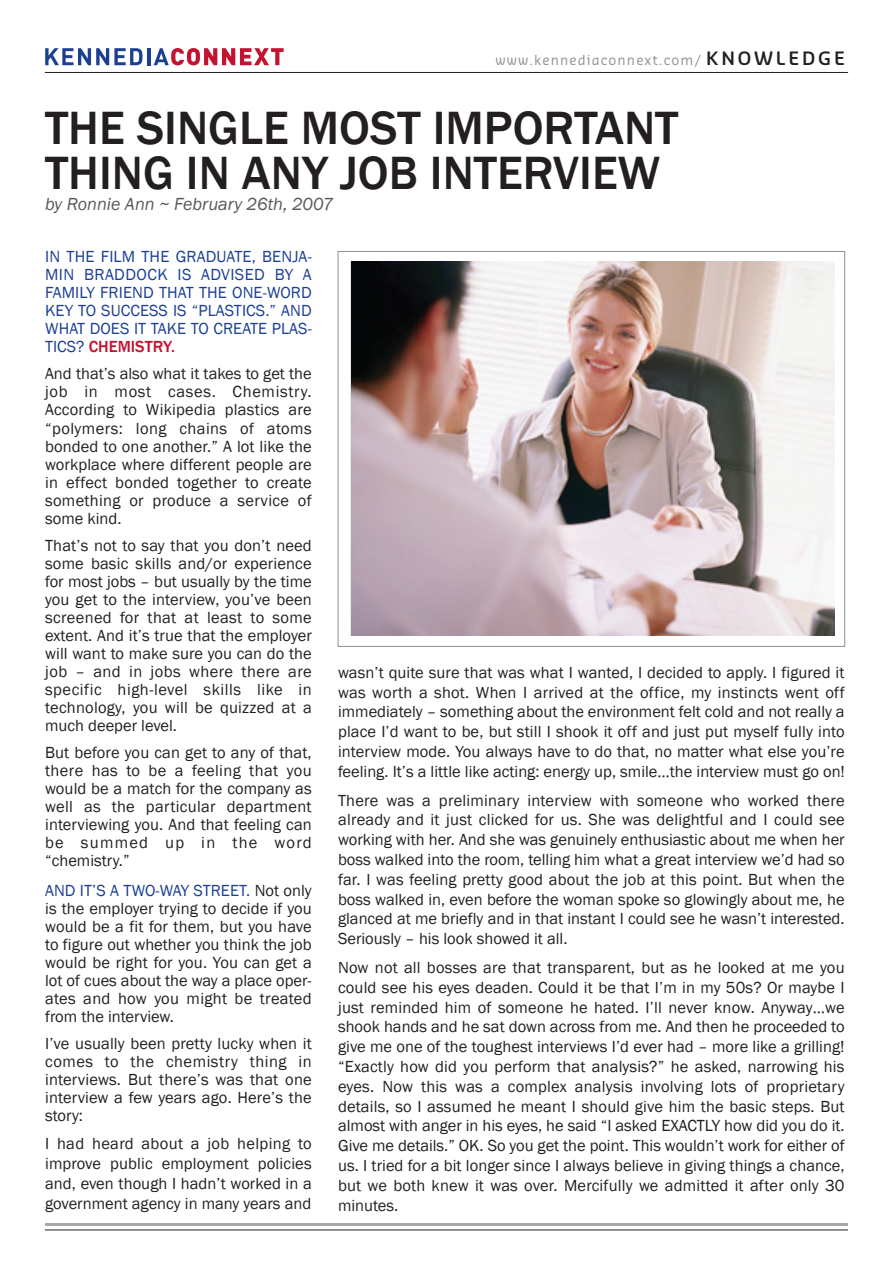
<style>
.page{position:relative;width:893px;height:1263px;background:#fff}
.page>*{position:absolute;margin:0;border:0;box-sizing:border-box;transform-origin:0 0}
.t1{font:500 48px/45px "Franklin Gothic";color:#231f20}
.t2{font:italic 18px "Franklin Gothic";color:#58595b}
.t3{font:16.5px/18px "Franklin Gothic";color:#231f20;text-align:justify}
.t4{font:16.5px/18px "Franklin Gothic";letter-spacing:.005em;color:#1c3f94;text-align:justify}
.t5{font:13.5px "Sansa";letter-spacing:.08em;color:#939598}
.s1{font-family:"Sansa Pro";font-weight:600;font-size:18px;color:#231f20}
.s2{font-weight:500;color:#c41230}
.s3{color:#1c3f94}
</style>
<div class="page">
<hr style="left:45px;top:72px;width:803px;height:1px;background:#231f20">
<hr style="left:45px;top:1230px;width:803px;height:1px;background:#231f20">
<svg style="left:45px;top:48px;width:98px;height:17px"></svg>
<hr style="left:147px;top:48px;width:3px;height:17px;background:#1c3f94">
<svg style="left:154px;top:48px;width:130px;height:17px"></svg>
<hr style="left:45px;top:1223px;width:803px;height:2px;background:#a5a7aa">
<img style="left:351px;top:262px;width:483px;height:373px">
<p class="t5" style="left:495px;top:52px;width:351px">www.kennediaconnext.com/ <span class="s1">KNOWLEDGE</span></p>
<h1 class="t1" style="left:45px;top:106px;width:635px">THE SINGLE MOST IMPORTANT<br>THING IN ANY JOB INTERVIEW</h1>
<p class="t2" style="left:45px;top:193px;width:290px">by Ronnie Ann ~ February 26th, 2007</p>
<p class="t4" style="left:45px;top:248px;width:268px">IN THE FILM THE GRADUATE, BENJA-MIN BRADDOCK IS ADVISED BY A FAMILY FRIEND THAT THE ONE-WORD KEY TO SUCCESS IS “PLASTICS.” AND WHAT DOES IT TAKE TO CREATE PLAS-TICS? <span class="s2">CHEMISTRY.</span></p>
<p class="t3" style="left:45px;top:365px;width:268px">And that’s also what it takes to get the job in most cases. Chemistry.<br>According to Wikipedia plastics are “polymers: long chains of atoms bonded to one another.” A lot like the workplace where different people are in effect bonded together to create something or produce a service of some kind.</p>
<p class="t3" style="left:45px;top:536px;width:268px">That’s not to say that you don’t need some basic skills and/or experience for most jobs – but usually by the time you get to the interview, you’ve been screened for that at least to some extent. And it’s true that the employer will want to make sure you can do the job – and in jobs where there are specific high-level skills like in technology, you will be quizzed at a much deeper level.</p>
<p class="t3" style="left:45px;top:743px;width:268px">But before you can get to any of that, there has to be a feeling that you would be a match for the company as well as the particular department interviewing you. And that feeling can be summed up in the word “chemistry.”</p>
<p class="t3" style="left:45px;top:881px;width:268px"><span class="s3">AND IT’S A TWO-WAY STREET.</span> Not only is the employer trying to decide if you would be a fit for them, but you have to figure out whether you think the job would be right for you. You can get a lot of cues about the way a place oper&shy;ates and how you might be treated from the interview.</p>
<p class="t3" style="left:45px;top:1034px;width:268px">I’ve usually been pretty lucky when it comes to the chemistry thing in interviews. But there’s was that one interview a few years ago. Here’s the story:</p>
<p class="t3" style="left:45px;top:1134px;width:268px;line-height:19.8px">I had heard about a job helping to improve public employment policies and, even though I hadn’t worked in a government agency in many years and</p>
<p class="t3" style="left:338px;top:663px;width:508px;line-height:19.8px">wasn’t quite sure that was what I wanted, I decided to apply. I figured it was worth a shot. When I arrived at the office, my instincts went off immediately – something about the environment felt cold and not really a place I’d want to be, but still I shook it off and just put myself fully into interview mode. You always have to do that, no matter what else you’re feeling. It’s a little like acting: energy up, smile…the interview must go on!</p>
<p class="t3" style="left:338px;top:790px;width:508px;line-height:19.8px">There was a preliminary interview with someone who worked there already and it just clicked for us. She was delightful and I could see working with her. And she was genuinely enthusiastic about me when her boss walked into the room, telling him what a great interview we’d had so far. I was feeling pretty good about the job at this point. But when the boss walked in, even before the woman spoke so glowingly about me, he glanced at me briefly and in that instant I could see he wasn’t interested.<br>Seriously – his look showed it all.</p>
<p class="t3" style="left:338px;top:958px;width:508px;line-height:19.8px">Now not all bosses are that transparent, but as he looked at me you could see his eyes deaden. Could it be that I’m in my 50s? Or maybe I just reminded him of someone he hated. I’ll never know. Anyway…we shook hands and he sat down across from me. And then he proceeded to give me one of the toughest interviews I’d ever had – more like a grilling! “Exactly how did you perform that analysis?” he asked, narrowing his eyes. Now this was a complex analysis involving lots of proprietary details, so I assumed he meant I should give him the basic steps. But almost with anger in his eyes, he said “I asked EXACTLY how did you do it.<br>Give me details.” OK. So you get the point. This wouldn’t work for either of us. I tried for a bit longer since I always believe in giving things a chance, but we both knew it was over. Mercifully we admitted it after only 30 minutes.</p>
</div>
